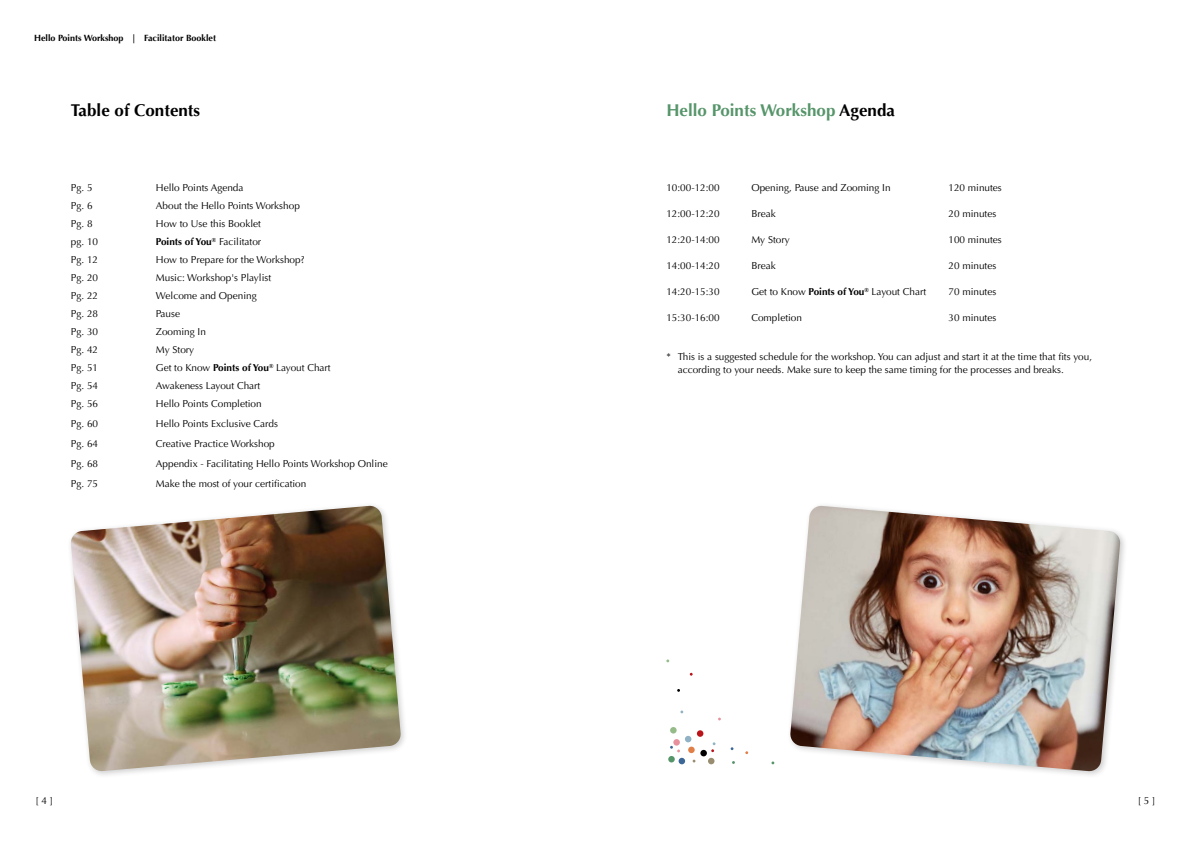
<style>
.page{position:relative;width:1191px;height:842px;background:#fff}
.page>*{position:absolute;margin:0;border:0;box-sizing:border-box;transform-origin:0 0}
.t1{font:700 17px "Optima LT";color:#56956a}
.t2{font:700 17px "Optima LT";color:#000}
.t3{font:10px/13px "Optima LT";color:#000}
.t4{font:700 10px "Optima LT";color:#000}
.t5{font:700 9px "Optima LT";color:#000}
.s1{font-weight:400}
.s2{font-weight:700}
.s3{color:#000}
</style>
<div class="page">
<img style="left:70px;top:506px;width:331px;height:266px">
<img style="left:790px;top:506px;width:330px;height:266px">
<svg style="left:711px;top:742px;width:4px;height:10px"></svg>
<div style="left:697px;top:730px;width:6px;height:7px;background:#ba141a;border-radius:50%"></div>
<div style="left:678px;top:758px;width:7px;height:6px;background:#3c6797;border-radius:50%"></div>
<svg style="left:708px;top:758px;width:6px;height:6px"></svg>
<div style="left:700px;top:750px;width:7px;height:6px;background:#000;border-radius:50%"></div>
<svg style="left:668px;top:727px;width:29px;height:35px"></svg>
<p class="t5" style="left:34px;top:33px;width:184px">Hello Points Workshop | Facilitator Booklet</p>
<h1 class="t2" style="left:71px;top:101px;width:131px">Table of Contents</h1>
<p class="t3" style="left:71px;top:182px;width:23px">Pg. 5</p>
<p class="t3" style="left:156px;top:182px;width:89px">Hello Points Agenda</p>
<p class="t3" style="left:71px;top:200px;width:23px">Pg. 6</p>
<p class="t3" style="left:156px;top:200px;width:145px">About the Hello Points Workshop</p>
<p class="t3" style="left:71px;top:218px;width:23px">Pg. 8</p>
<p class="t3" style="left:156px;top:218px;width:106px">How to Use this Booklet</p>
<p class="t3" style="left:71px;top:236px;width:29px">pg. 10</p>
<p class="t4" style="left:156px;top:236px;width:107px">Points of You<sup>®</sup> <span class="s1">Facilitator</span></p>
<p class="t3" style="left:71px;top:254px;width:29px">Pg. 12</p>
<p class="t3" style="left:156px;top:254px;width:150px">How to Prepare for the Workshop?</p>
<p class="t3" style="left:71px;top:272px;width:29px">Pg. 20</p>
<p class="t3" style="left:156px;top:272px;width:117px">Music: Workshop's Playlist</p>
<p class="t3" style="left:71px;top:290px;width:29px">Pg. 22</p>
<p class="t3" style="left:156px;top:290px;width:102px">Welcome and Opening</p>
<p class="t3" style="left:71px;top:308px;width:29px">Pg. 28</p>
<p class="t3" style="left:156px;top:308px;width:26px">Pause</p>
<p class="t3" style="left:71px;top:326px;width:29px">Pg. 30</p>
<p class="t3" style="left:156px;top:326px;width:52px">Zooming In</p>
<p class="t3" style="left:71px;top:344px;width:29px">Pg. 42</p>
<p class="t3" style="left:156px;top:344px;width:40px">My Story</p>
<p class="t3" style="left:71px;top:362px;width:29px">Pg. 51</p>
<p class="t3" style="left:156px;top:362px;width:176px">Get to Know <span class="s2">Points of You</span><sup>®</sup> Layout Chart</p>
<p class="t3" style="left:71px;top:380px;width:29px">Pg. 54</p>
<p class="t3" style="left:156px;top:380px;width:106px">Awakeness Layout Chart</p>
<p class="t3" style="left:71px;top:398px;width:29px">Pg. 56</p>
<p class="t3" style="left:156px;top:398px;width:107px">Hello Points Completion</p>
<p class="t3" style="left:71px;top:418px;width:29px">Pg. 60</p>
<p class="t3" style="left:156px;top:418px;width:124px">Hello Points Exclusive Cards</p>
<p class="t3" style="left:71px;top:438px;width:29px">Pg. 64</p>
<p class="t3" style="left:156px;top:438px;width:120px">Creative Practice Workshop</p>
<p class="t3" style="left:71px;top:458px;width:29px">Pg. 68</p>
<p class="t3" style="left:156px;top:458px;width:233px">Appendix - Facilitating Hello Points Workshop Online</p>
<p class="t3" style="left:71px;top:478px;width:29px">Pg. 75</p>
<p class="t3" style="left:156px;top:478px;width:152px">Make the most of your certification</p>
<h1 class="t1" style="left:666px;top:101px;width:230px">Hello Points Workshop <span class="s3">Agenda</span></h1>
<p class="t3" style="left:666px;top:182px;width:55px">10:00-12:00</p>
<p class="t3" style="left:751px;top:182px;width:141px">Opening, Pause and Zooming In</p>
<p class="t3" style="left:948px;top:182px;width:55px">120 minutes</p>
<p class="t3" style="left:666px;top:208px;width:55px">12:00-12:20</p>
<p class="t3" style="left:751px;top:208px;width:26px">Break</p>
<p class="t3" style="left:948px;top:208px;width:49px">20 minutes</p>
<p class="t3" style="left:666px;top:234px;width:55px">12:20-14:00</p>
<p class="t3" style="left:751px;top:234px;width:40px">My Story</p>
<p class="t3" style="left:948px;top:234px;width:55px">100 minutes</p>
<p class="t3" style="left:666px;top:260px;width:55px">14:00-14:20</p>
<p class="t3" style="left:751px;top:260px;width:26px">Break</p>
<p class="t3" style="left:948px;top:260px;width:49px">20 minutes</p>
<p class="t3" style="left:666px;top:286px;width:55px">14:20-15:30</p>
<p class="t3" style="left:751px;top:286px;width:176px">Get to Know <span class="s2">Points of You</span><sup>®</sup> Layout Chart</p>
<p class="t3" style="left:948px;top:286px;width:49px">70 minutes</p>
<p class="t3" style="left:666px;top:312px;width:55px">15:30-16:00</p>
<p class="t3" style="left:751px;top:312px;width:52px">Completion</p>
<p class="t3" style="left:948px;top:312px;width:49px">30 minutes</p>
<p class="t3" style="left:677px;top:351px;width:416px;text-indent:-11px">* This is a suggested schedule for the workshop. You can adjust and start it at the time that fits you, according to your needs. Make sure to keep the same timing for the processes and breaks.</p>
<p class="t3" style="left:35px;top:794px;width:19px">[ 4 ]</p>
<p class="t3" style="left:1137px;top:794px;width:19px">[ 5 ]</p>
</div>
